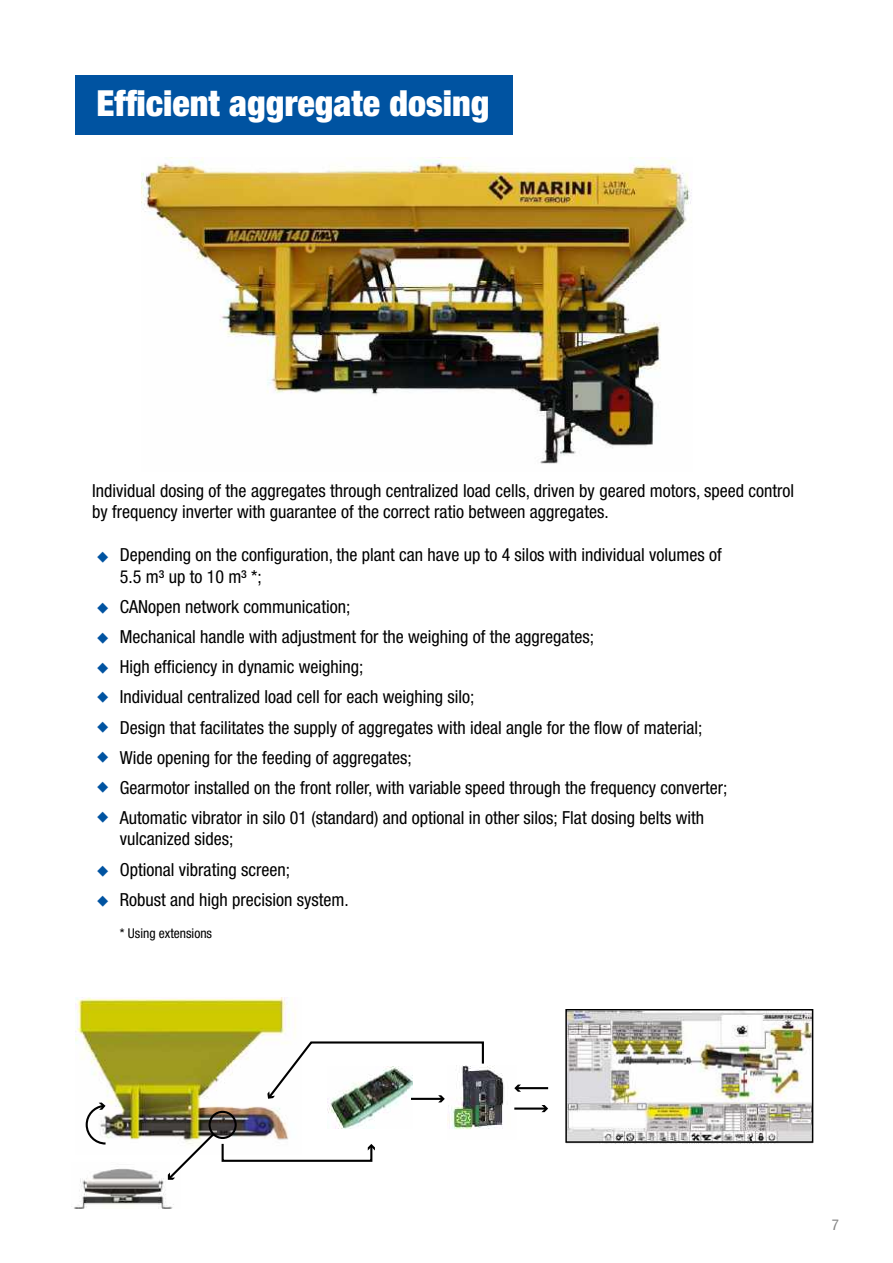
<style>
.page{position:relative;width:893px;height:1263px;background:#fff}
.page>*{position:absolute;margin:0;border:0;box-sizing:border-box;transform-origin:0 0}
.t1{font:900 condensed 36px "Helvetica Neue LT Pro";color:#fff}
.t2{font:27px/29.8px "Minion Pro";color:#0053a1;text-align:justify}
.t3{font:condensed 18px/30.2px "Helvetica Neue LT Pro";color:#000}
.t4{font:condensed 15px "Helvetica Neue LT Pro";color:#878787}
.t5{font:condensed 13.5px "Helvetica Neue LT Pro";color:#000}
</style>
<div class="page">
<img style="left:141px;top:157px;width:551px;height:307px">
<div style="left:75px;top:75px;width:438px;height:60px;background:#0053a1"></div>
<img style="left:71px;top:1168px;width:103px;height:41px">
<img style="left:327px;top:1102px;width:71px;height:27px">
<img style="left:566px;top:1011px;width:247px;height:133px">
<img style="left:447px;top:1066px;width:69px;height:64px">
<img style="left:76px;top:997px;width:220px;height:143px">
<svg style="left:85px;top:1102px;width:23px;height:43px"></svg>
<div style="left:209px;top:1111px;width:28px;height:28px;border:2px solid #000;border-radius:50%"></div>
<hr style="left:514px;top:1107px;width:32px;height:2px;background:#000">
<svg style="left:541px;top:1105px;width:7px;height:7px"></svg>
<hr style="left:517px;top:1087px;width:31px;height:2px;background:#000">
<svg style="left:514px;top:1084px;width:7px;height:8px"></svg>
<svg style="left:267px;top:1040px;width:218px;height:62px"></svg>
<svg style="left:167px;top:1131px;width:208px;height:50px"></svg>
<div style="left:565px;top:1009px;width:248px;height:134px;border:1px solid #000"></div>
<h1 class="t1" style="left:97px;top:81px;width:394px">Efficient aggregate dosing</h1>
<p class="t3" style="left:92px;top:479px;width:703px;line-height:21.6px">Individual dosing of the aggregates through centralized load cells, driven by geared motors, speed control by frequency inverter with guarantee of the correct ratio between aggregates.</p>
<p class="t3" style="left:120px;top:544px;width:603px;line-height:21.6px">Depending on the configuration, the plant can have up to 4 silos with individual volumes of<br>5.5 m³ up to 10 m³ *;</p>
<p class="t3" style="left:120px;top:591px;width:609px">CANopen network communication;<br>Mechanical handle with adjustment for the weighing of the aggregates;<br>High efficiency in dynamic weighing;<br>Individual centralized load cell for each weighing silo;<br>Design that facilitates the supply of aggregates with ideal angle for the flow of material; Wide opening for the feeding of aggregates;<br>Gearmotor installed on the front roller, with variable speed through the frequency converter; Automatic vibrator in silo 01 (standard) and optional in other silos; Flat dosing belts with</p>
<p class="t3" style="left:120px;top:824px;width:230px">vulcanized sides;<br>Optional vibrating screen;<br>Robust and high precision system.</p>
<p class="t5" style="left:120px;top:926px;width:94px">* Using extensions</p>
<h2 class="t2" style="left:97px;top:540px;width:14px">◆</h2>
<h2 class="t2" style="left:97px;top:591px;width:14px">◆ ◆ ◆ ◆ ◆ ◆ ◆ ◆</h2>
<h2 class="t2" style="left:97px;top:854px;width:14px">◆ ◆</h2>
<p class="t4" style="left:832px;top:1216px;width:9px">7</p>
</div>
